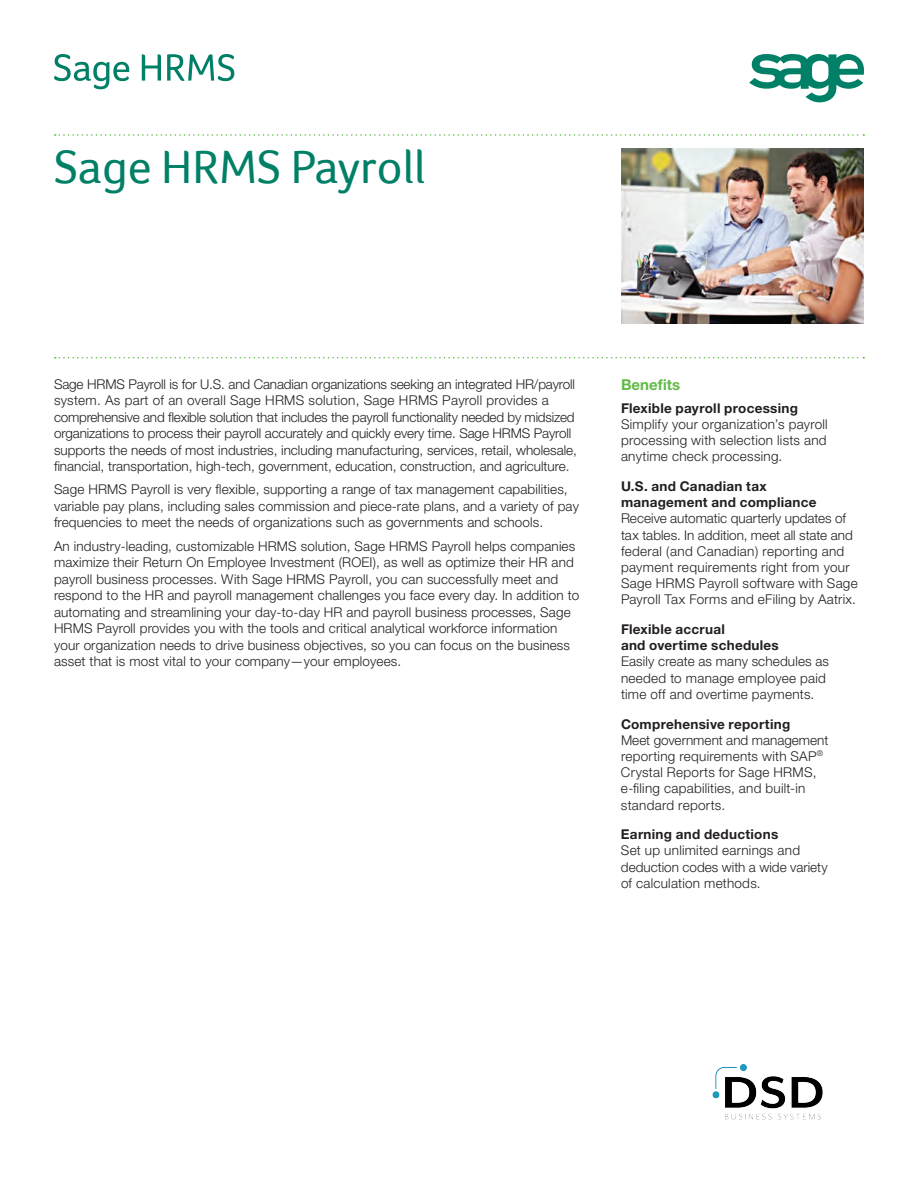
<style>
.page{position:relative;width:918px;height:1188px;background:#fff}
.page>*{position:absolute;margin:0;border:0;box-sizing:border-box;transform-origin:0 0}
.Headline_one{font:48px "Foco";color:#008066}
.Subhead_side{font:700 15px "Helvetica Neue";color:#60bb46}
.Body_copy{font:300 13.5px/16.5px "Helvetica Neue";letter-spacing:.01em;color:#231f20}
.Bullet_list{font:300 13.5px/16.2px "Helvetica Neue";letter-spacing:.02em;color:#231f20}
.Body_copy-2{font:300 13.5px/16.5px "Helvetica Neue";letter-spacing:-.01em;color:#231f20}
.s1{font-weight:700}
</style>
<div class="page">
<svg style="left:55px;top:134px;width:809px;height:2px"></svg>
<svg style="left:55px;top:357px;width:809px;height:1px"></svg>
<svg style="left:749px;top:54px;width:115px;height:48px"></svg>
<svg style="left:54px;top:54px;width:75px;height:35px"></svg>
<svg style="left:142px;top:54px;width:19px;height:27px"></svg>
<svg style="left:167px;top:54px;width:67px;height:27px"></svg>
<img style="left:621px;top:148px;width:243px;height:176px">
<img style="left:712px;top:1064px;width:111px;height:56px">
<p class="Headline_one" style="left:54px;top:139px;width:373px">Sage HRMS Payroll</p>
<p class="Body_copy-2" style="left:54px;top:375px;width:525px">Sage HRMS Payroll is for U.S. and Canadian organizations seeking an integrated HR/payroll system. As part of an overall Sage HRMS solution, Sage HRMS Payroll provides a comprehensive and flexible solution that includes the payroll functionality needed by midsized organizations to process their payroll accurately and quickly every time. Sage HRMS Payroll supports the needs of most industries, including manufacturing, services, retail, wholesale, financial, transportation, high-tech, government, education, construction, and agriculture.</p>
<p class="Body_copy" style="left:54px;top:481px;width:526px">Sage HRMS Payroll is very flexible, supporting a range of tax management capabilities, variable pay plans, including sales commission and piece-rate plans, and a variety of pay frequencies to meet the needs of organizations such as governments and schools.</p>
<p class="Body_copy" style="left:54px;top:537px;width:527px">An industry-leading, customizable HRMS solution, Sage HRMS Payroll helps companies maximize their Return On Employee Investment (ROEI), as well as optimize their HR and payroll business processes. With Sage HRMS Payroll, you can successfully meet and respond to the HR and payroll management challenges you face every day. In addition to automating and streamlining your day-to-day HR and payroll business processes, Sage HRMS Payroll provides you with the tools and critical analytical workforce information your organization needs to drive business objectives, so you can focus on the business asset that is most vital to your company—your employees.</p>
<p class="Subhead_side" style="left:621px;top:375px;width:61px">Benefits</p>
<p class="Bullet_list" style="left:621px;top:399px;width:208px"><span class="s1">Flexible payroll processing </span>Simplify your organization’s payroll processing with selection lists and anytime check processing.</p>
<p class="Bullet_list" style="left:621px;top:478px;width:238px"><span class="s1">U.S. and Canadian tax<br>management and compliance </span>Receive automatic quarterly updates of tax tables. In addition, meet all state and federal (and Canadian) reporting and payment requirements right from your Sage HRMS Payroll software with Sage Payroll Tax Forms and eFiling by Aatrix.</p>
<p class="Bullet_list" style="left:621px;top:621px;width:210px"><span class="s1">Flexible accrual<br>and overtime schedules<br></span>Easily create as many schedules as needed to manage employee paid time off and overtime payments.</p>
<p class="Bullet_list" style="left:621px;top:715px;width:209px"><span class="s1">Comprehensive reporting<br></span>Meet government and management reporting requirements with SAP<sup>®<br></sup>Crystal Reports for Sage HRMS, e-filing capabilities, and built-in standard reports.</p>
<p class="Bullet_list" style="left:621px;top:826px;width:208px"><span class="s1">Earning and deductions<br></span>Set up unlimited earnings and deduction codes with a wide variety of calculation methods.</p>
</div>
